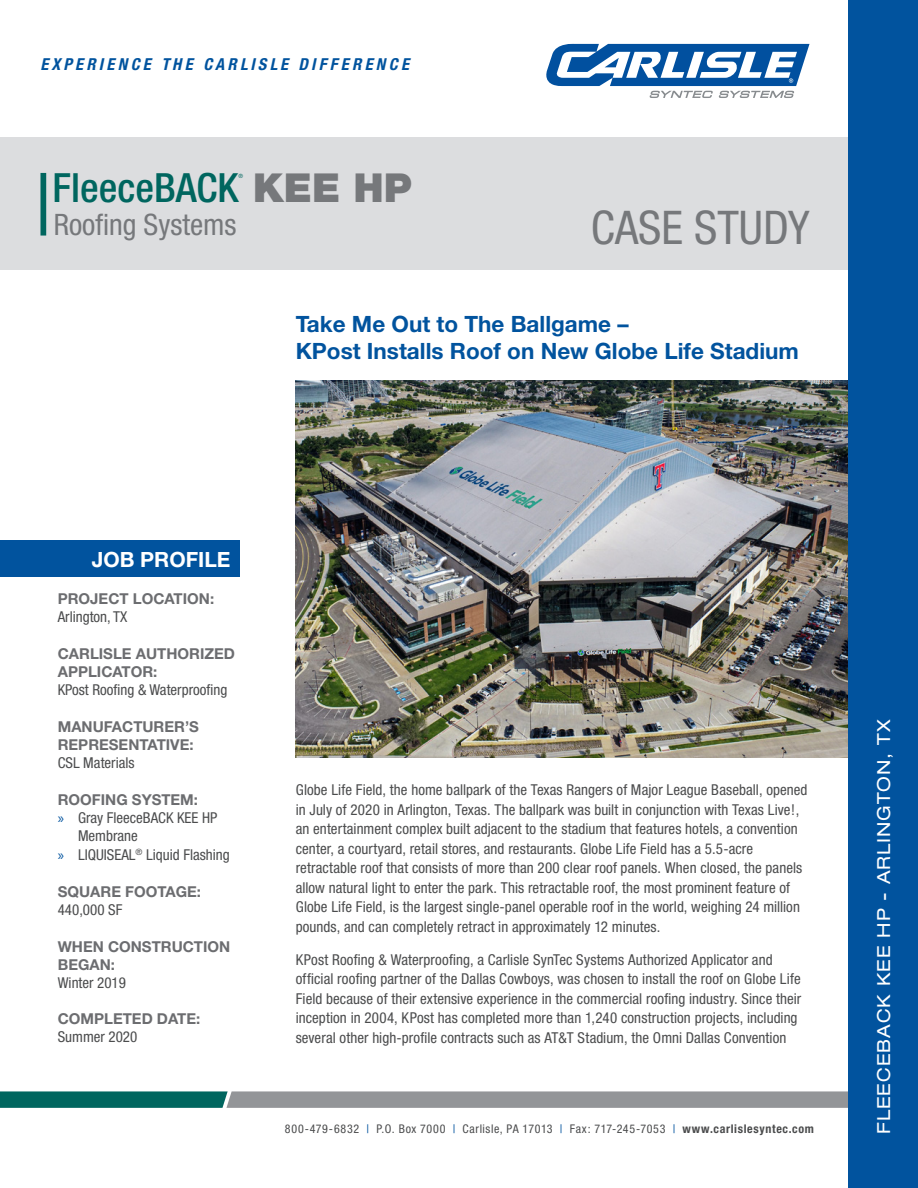
<style>
.page{position:relative;width:918px;height:1188px;background:#fff}
.page>*{position:absolute;margin:0;border:0;box-sizing:border-box;transform-origin:0 0}
.t1{font:condensed 46.5px "Helvetica Neue";color:#76787b}
.t2{font:500 condensed 40.35px "Helvetica Neue";color:#00665f}
.t3{font:condensed 29.55px "Helvetica Neue";color:#76787b}
.t4{font:700 22.5px/27px "Helvetica Neue";color:#01539e}
.t5{font:700 21px "Helvetica Neue";color:#fff}
.t6{font:expanded 18px "Helvetica Neue";letter-spacing:.05em;color:#fff}
.t7{font:italic 700 condensed 16.5px "Helvetica Neue";letter-spacing:.205em;color:#01539e}
.t8{font:condensed 15px/19.5px "Helvetica Neue";letter-spacing:.005em;color:#4b4c4d}
.t9{font:700 15px/18.3px "Helvetica Neue";color:#6c6d70}
.t10{font:condensed 12px "Helvetica Neue";letter-spacing:.05em;color:#4b4c4d}
.t11{font:condensed 5.85px "Helvetica Neue";color:#00665f}
.s1{font-weight:900;font-stretch:normal;font-size:39.9px;color:#76787b}
.s2{font-family:"Myriad Pro";font-stretch:normal;color:#01539e}
.s3{color:#01539e}
.s4{font-weight:700}
</style>
<div class="page">
<div style="left:0;top:138px;width:918px;height:132px;background:#dcdddf"></div>
<img style="left:296px;top:380px;width:552px;height:378px">
<div style="left:0;top:540px;width:240px;height:37px;background:#01539e"></div>
<svg style="left:0;top:1091px;width:848px;height:17px;background:#718d8d"></svg>
<svg style="left:546px;top:44px;width:264px;height:54px"></svg>
<div style="left:40px;top:173px;width:6px;height:63px;background:#00665f"></div>
<div style="left:848px;top:0;width:70px;height:1188px;background:#01539e"></div>
<p class="t7" style="left:40px;top:54px;width:370px">EXPERIENCE THE CARLISLE DIFFERENCE</p>
<p class="t2" style="left:53px;top:164px;width:361px">FleeceBACK <span class="s1">KEE HP</span></p>
<p class="t11" style="left:238px;top:172px;width:6px">®</p>
<p class="t3" style="left:54px;top:207px;width:184px">Roofing Systems</p>
<p class="t1" style="left:591px;top:200px;width:220px">CASE STUDY</p>
<p class="t4" style="left:296px;top:310px;width:505px">Take Me Out to The Ballgame –<br>KPost Installs Roof on New Globe Life Stadium</p>
<p class="t5" style="left:92px;top:547px;width:140px">JOB PROFILE</p>
<p class="t9" style="left:58px;top:590px;width:158px">PROJECT LOCATION:</p>
<p class="t8" style="left:58px;top:607px;width:71px">Arlington, TX</p>
<p class="t9" style="left:58px;top:644px;width:179px">CARLISLE AUTHORIZED<br>APPLICATOR:</p>
<p class="t8" style="left:58px;top:680px;width:171px">KPost Roofing &amp; Waterproofing</p>
<p class="t9" style="left:58px;top:717px;width:143px">MANUFACTURER’S<br>REPRESENTATIVE:</p>
<p class="t8" style="left:58px;top:753px;width:78px">CSL Materials</p>
<p class="t9" style="left:58px;top:790px;width:142px">ROOFING SYSTEM:</p>
<p class="t8" style="left:78px;top:808px;width:141px;line-height:18px;text-indent:-20px"><span class="s2">»</span> Gray FleeceBACK KEE HP<br>Membrane</p>
<p class="t8" style="left:58px;top:845px;width:173px"><span class="s2">»</span> LIQUISEAL<sup>®</sup> Liquid Flashing</p>
<p class="t9" style="left:58px;top:882px;width:145px">SQUARE FOOTAGE:</p>
<p class="t8" style="left:58px;top:900px;width:66px">440,000 SF</p>
<p class="t9" style="left:58px;top:937px;width:174px">WHEN CONSTRUCTION<br>BEGAN:</p>
<p class="t8" style="left:58px;top:973px;width:70px">Winter 2019</p>
<p class="t9" style="left:58px;top:1010px;width:144px">COMPLETED DATE:</p>
<p class="t8" style="left:58px;top:1027px;width:81px">Summer 2020</p>
<p class="t8" style="left:296px;top:780px;width:513px">Globe Life Field, the home ballpark of the Texas Rangers of Major League Baseball, opened in July of 2020 in Arlington, Texas. The ballpark was built in conjunction with Texas Live!, an entertainment complex built adjacent to the stadium that features hotels, a convention center, a courtyard, retail stores, and restaurants. Globe Life Field has a 5.5-acre retractable roof that consists of more than 200 clear roof panels. When closed, the panels allow natural light to enter the park. This retractable roof, the most prominent feature of Globe Life Field, is the largest single-panel operable roof in the world, weighing 24 million pounds, and can completely retract in approximately 12 minutes.</p>
<p class="t8" style="left:296px;top:950px;width:507px">KPost Roofing &amp; Waterproofing, a Carlisle SynTec Systems Authorized Applicator and official roofing partner of the Dallas Cowboys, was chosen to install the roof on Globe Life Field because of their extensive experience in the commercial roofing industry. Since their inception in 2004, KPost has completed more than 1,240 construction projects, including several other high-profile contracts such as AT&amp;T Stadium, the Omni Dallas Convention</p>
<p class="t10" style="left:285px;top:1122px;width:531px">800-479-6832 <span class="s3">|</span> P.O. Box 7000 <span class="s3">|</span> Carlisle, PA 17013 <span class="s3">|</span> Fax: 717-245-7053 <span class="s3">|</span> <span class="s4">www.carlislesyntec.com</span></p>
<p class="t6" style="left:873px;top:1134px;width:416px;rotate:-90deg">FLEECEBACK KEE HP - ARLINGTON, TX</p>
</div>
